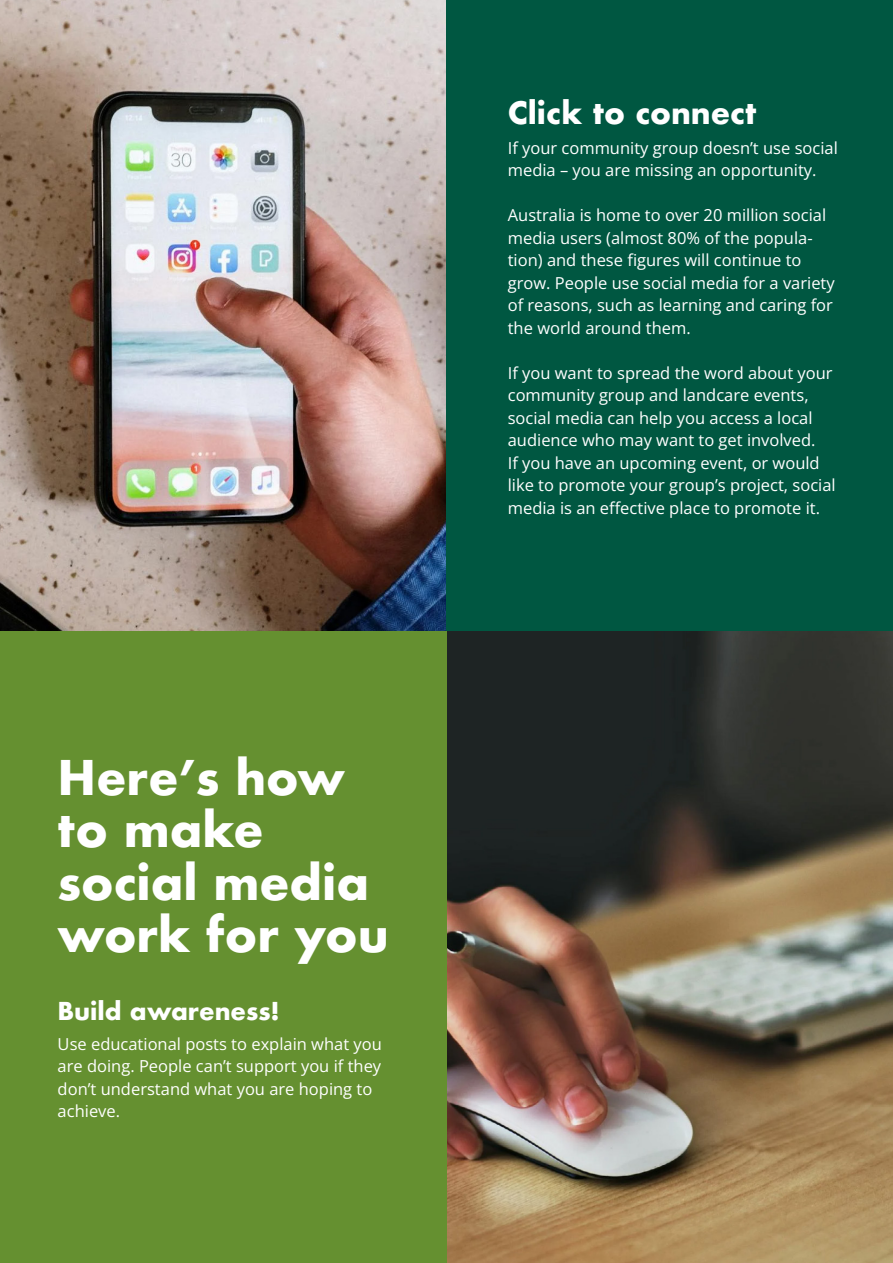
<style>
.page{position:relative;width:893px;height:1263px;background:#fff}
.page>*{position:absolute;margin:0;border:0;box-sizing:border-box;transform-origin:0 0}
.t1{font:700 46.5px/52.5px "Futura";color:#fff}
.t2{font:700 30px "Futura";color:#fff}
.t3{font:700 24px "Futura";color:#fff}
.t4{font:16.5px/22.5px "Open Sans";color:#fff}
</style>
<div class="page">
<img style="left:0;top:0;width:446px;height:631px">
<div style="left:446px;top:0;width:447px;height:666px;background:#005741"></div>
<img style="left:446px;top:631px;width:447px;height:632px">
<div style="left:0;top:631px;width:446px;height:632px;background:#659030"></div>
<h1 class="t1" style="left:58px;top:751px;width:333px">Here’s how to make social media work for you</h1>
<h3 class="t3" style="left:58px;top:993px;width:224px">Build awareness!</h3>
<p class="t4" style="left:58px;top:1032px;width:326px">Use educational posts to explain what you are doing. People can’t support you if they don’t understand what you are hoping to achieve.</p>
<h2 class="t2" style="left:508px;top:91px;width:250px">Click to connect</h2>
<p class="t4" style="left:508px;top:136px;width:332px">If your community group doesn’t use social media – you are missing an opportunity.</p>
<p class="t4" style="left:508px;top:204px;width:328px">Australia is home to over 20 million social media users (almost 80% of the popula&shy;tion) and these figures will continue to grow. People use social media for a variety of reasons, such as learning and caring for the world around them.</p>
<p class="t4" style="left:508px;top:361px;width:329px">If you want to spread the word about your community group and landcare events, social media can help you access a local audience who may want to get involved.<br>If you have an upcoming event, or would like to promote your group’s project, social media is an effective place to promote it.</p>
</div>
